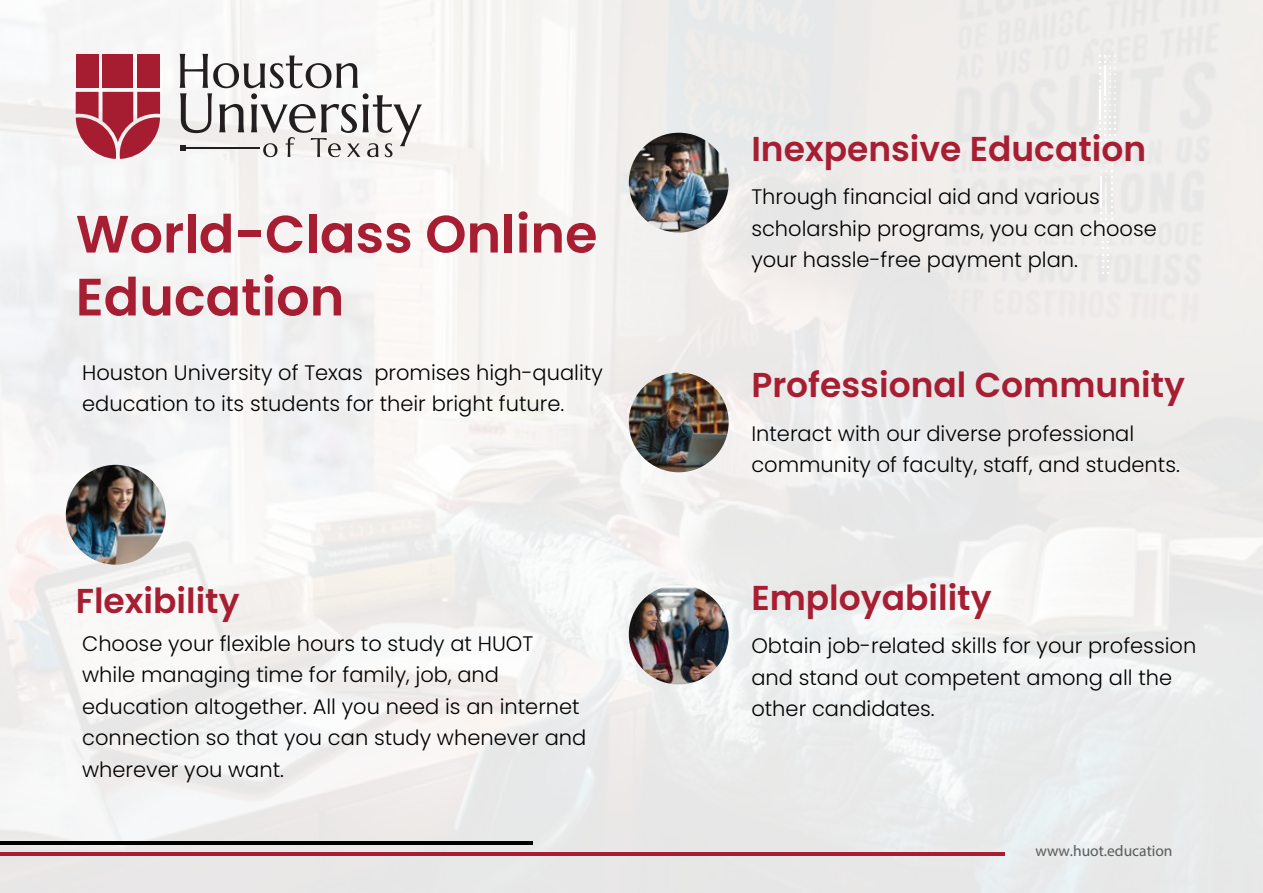
<style>
.page{position:relative;width:1263px;height:893px;background:#fff}
.page>*{position:absolute;margin:0;border:0;box-sizing:border-box;transform-origin:0 0}
.t1{font:600 52.5px/63px "Poppins";color:#a71e33}
.t2{font:600 34.5px "Poppins";color:#a71e33}
.t3{font:300 21px/31.5px "Poppins";color:#000}
.t4{font:15.6px "Myriad Pro";color:#585a5b}
</style>
<div class="page">
<img style="left:0;top:0;width:1263px;height:892px">
<svg style="left:1096px;top:56px;width:20px;height:217px;background:#eeedec"></svg>
<hr style="left:1105px;top:182px;width:2px;height:32px;background:#fff">
<hr style="left:0;top:852px;width:1005px;height:3px;background:#a71e33">
<hr style="left:0;top:842px;width:532px;height:3px;background:#000">
<img style="left:629px;top:133px;width:100px;height:100px;border-radius:50px">
<img style="left:629px;top:372px;width:100px;height:100px;border-radius:50px">
<img style="left:629px;top:585px;width:100px;height:99px;border-radius:49px">
<img style="left:66px;top:465px;width:100px;height:100px;border-radius:50px">
<svg style="left:180px;top:54px;width:242px;height:103px"></svg>
<div style="left:102px;top:54px;width:31px;height:34px;background:#a61d32"></div>
<div style="left:137px;top:54px;width:23px;height:34px;background:#a61d32"></div>
<div style="left:76px;top:54px;width:23px;height:34px;background:#a61d32"></div>
<svg style="left:76px;top:92px;width:84px;height:67px"></svg>
<h1 class="t1" style="left:76px;top:203px;width:523px">World-Class Online<br>Education</h1>
<p class="t3" style="left:82px;top:357px;width:522px">Houston University of Texas promises high-quality education to its students for their bright future.</p>
<h2 class="t2" style="left:76px;top:581px;width:165px">Flexibility</h2>
<p class="t3" style="left:82px;top:628px;width:506px">Choose your flexible hours to study at HUOT while managing time for family, job, and education altogether. All you need is an internet connection so that you can study whenever and wherever you want.</p>
<h2 class="t2" style="left:751px;top:129px;width:396px">Inexpensive Education</h2>
<p class="t3" style="left:751px;top:181px;width:407px">Through financial aid and various scholarship programs, you can choose your hassle-free payment plan.</p>
<h2 class="t2" style="left:751px;top:365px;width:435px">Professional Community</h2>
<p class="t3" style="left:751px;top:418px;width:430px">Interact with our diverse professional community of faculty, staff, and students.</p>
<h2 class="t2" style="left:751px;top:577px;width:242px">Employability</h2>
<p class="t3" style="left:751px;top:630px;width:446px">Obtain job-related skills for your profession and stand out competent among all the other candidates.</p>
<p class="t4" style="left:1035px;top:841px;width:138px">www.huot.education</p>
</div>
